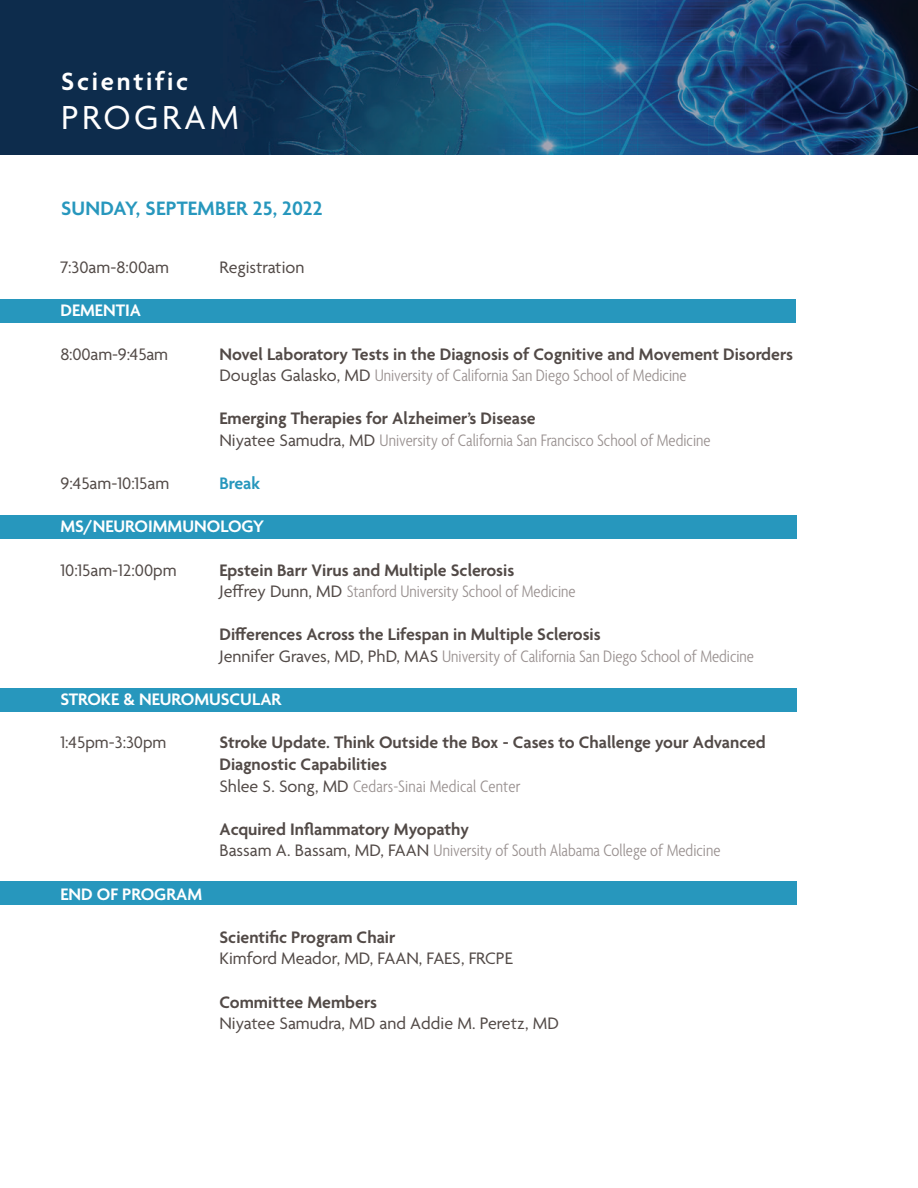
<style>
.page{position:relative;width:918px;height:1188px;background:#fff}
.page>*{position:absolute;margin:0;border:0;box-sizing:border-box;transform-origin:0 0}
.t1{font:36px "Agenda";letter-spacing:.1em;color:#fff}
.t2{font:600 27px "Agenda";letter-spacing:.1em;color:#fff}
.t3{font:600 21px "Agenda";letter-spacing:.01em;color:#2797bd}
.t4{font:300 condensed 18px "Agenda";color:#999190}
.t5{font:600 18px/21.6px "Agenda";color:#524a47}
.t6{font:18px/21.6px "Agenda";color:#524a47}
.t7{font:600 18px "Agenda";color:#fff}
.t8{font:600 18px "Agenda";letter-spacing:-.005em;color:#2797bd}
.s1{font-weight:400;font-stretch:normal;color:#524a47}
.s2{font-weight:600}
</style>
<div class="page">
<div style="left:0;top:882px;width:796px;height:23px;background:#2797bd"></div>
<div style="left:0;top:516px;width:796px;height:23px;background:#2797bd"></div>
<div style="left:0;top:299px;width:796px;height:23px;background:#2797bd"></div>
<div style="left:0;top:688px;width:796px;height:23px;background:#2797bd"></div>
<img style="left:0;top:0;width:918px;height:154px">
<p class="t2" style="left:61px;top:66px;width:129px">Scientific</p>
<p class="t1" style="left:61px;top:98px;width:179px">PROGRAM</p>
<p class="t3" style="left:61px;top:197px;width:263px">SUNDAY, SEPTEMBER 25, 2022</p>
<p class="t6" style="left:60px;top:258px;width:110px">7:30am-8:00am</p>
<p class="t6" style="left:219px;top:258px;width:87px">Registration</p>
<p class="t7" style="left:60px;top:301px;width:82px">DEMENTIA</p>
<p class="t6" style="left:60px;top:344px;width:109px">8:00am-9:45am</p>
<p class="t5" style="left:219px;top:344px;width:575px">Novel Laboratory Tests in the Diagnosis of Cognitive and Movement Disorders</p>
<p class="t4" style="left:219px;top:366px;width:469px"><span class="s1">Douglas Galasko, MD</span> University of California San Diego School of Medicine</p>
<p class="t5" style="left:219px;top:409px;width:318px">Emerging Therapies for Alzheimer’s Disease</p>
<p class="t4" style="left:219px;top:431px;width:493px"><span class="s1">Niyatee Samudra, MD</span> University of California San Francisco School of Medicine</p>
<p class="t6" style="left:60px;top:474px;width:110px">9:45am-10:15am</p>
<p class="t8" style="left:219px;top:474px;width:42px">Break</p>
<p class="t7" style="left:60px;top:517px;width:205px">MS/NEUROIMMUNOLOGY</p>
<p class="t6" style="left:60px;top:560px;width:118px">10:15am-12:00pm</p>
<p class="t5" style="left:219px;top:560px;width:296px">Epstein Barr Virus and Multiple Sclerosis</p>
<p class="t4" style="left:219px;top:582px;width:358px"><span class="s1">Jeffrey Dunn, MD</span> Stanford University School of Medicine</p>
<p class="t5" style="left:219px;top:625px;width:383px">Differences Across the Lifespan in Multiple Sclerosis</p>
<p class="t4" style="left:219px;top:647px;width:536px"><span class="s1">Jennifer Graves, MD, PhD, MAS</span> University of California San Diego School of Medicine</p>
<p class="t7" style="left:60px;top:690px;width:222px">STROKE &amp; NEUROMUSCULAR</p>
<p class="t6" style="left:60px;top:733px;width:108px">1:45pm-3:30pm</p>
<p class="t5" style="left:219px;top:733px;width:548px">Stroke Update. Think Outside the Box - Cases to Challenge your Advanced<br>Diagnostic Capabilities</p>
<p class="t4" style="left:219px;top:776px;width:302px"><span class="s1">Shlee S. Song, MD</span> Cedars-Sinai Medical Center</p>
<p class="t5" style="left:219px;top:819px;width:251px">Acquired Inflammatory Myopathy</p>
<p class="t4" style="left:219px;top:841px;width:503px"><span class="s1">Bassam A. Bassam, MD, FAAN</span> University of South Alabama College of Medicine</p>
<p class="t7" style="left:60px;top:884px;width:143px">END OF PROGRAM</p>
<p class="t6" style="left:219px;top:927px;width:295px"><span class="s2">Scientific Program Chair<br></span>Kimford Meador, MD, FAAN, FAES, FRCPE</p>
<p class="t6" style="left:219px;top:992px;width:341px"><span class="s2">Committee Members<br></span>Niyatee Samudra, MD and Addie M. Peretz, MD</p>
</div>
